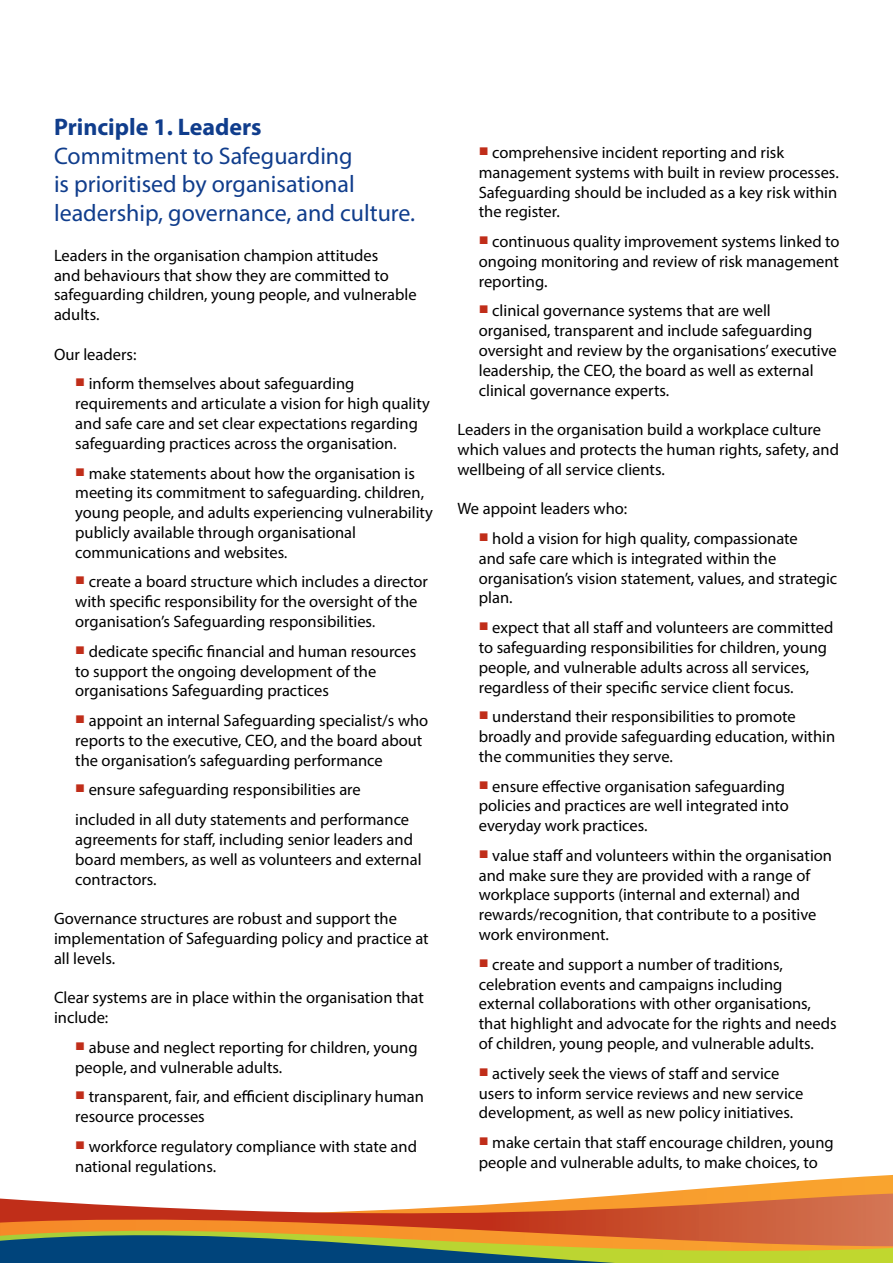
<style>
.page{position:relative;width:893px;height:1263px;background:#fff}
.page>*{position:absolute;margin:0;border:0;box-sizing:border-box;transform-origin:0 0}
.t1{font:24px/28.8px "Myriad Pro";color:#103d8c}
.t2{font:700 24px "Myriad Pro";color:#103d8c}
.t3{font:16.5px/19.8px "Myriad Pro";color:#000}
</style>
<div class="page">
<svg style="left:0;top:1255px;width:893px;height:8px;background:#477a5e"></svg>
<svg style="left:0;top:1175px;width:893px;height:80px"></svg>
<svg style="left:0;top:1193px;width:893px;height:53px"></svg>
<p class="t2" style="left:54px;top:111px;width:209px">Principle 1. Leaders</p>
<p class="t1" style="left:54px;top:141px;width:363px">Commitment to Safeguarding<br>is prioritised by organisational leadership, governance, and culture.</p>
<p class="t3" style="left:54px;top:245px;width:364px">Leaders in the organisation champion attitudes<br>and behaviours that show they are committed to safeguarding children, young people, and vulnerable adults.</p>
<p class="t3" style="left:54px;top:344px;width:84px">Our leaders:</p>
<p class="t3" style="left:75px;top:374px;width:356px"><sup>■</sup> inform themselves about safeguarding requirements and articulate a vision for high quality and safe care and set clear expectations regarding safeguarding practices across the organisation.</p>
<p class="t3" style="left:75px;top:463px;width:359px"><sup>■</sup> make statements about how the organisation is meeting its commitment to safeguarding. children, young people, and adults experiencing vulnerability publicly available through organisational communications and websites.</p>
<p class="t3" style="left:75px;top:572px;width:354px"><sup>■</sup> create a board structure which includes a director with specific responsibility for the oversight of the organisation’s Safeguarding responsibilities.</p>
<p class="t3" style="left:75px;top:641px;width:343px"><sup>■</sup> dedicate specific financial and human resources to support the ongoing development of the organisations Safeguarding practices</p>
<p class="t3" style="left:75px;top:710px;width:355px"><sup>■</sup> appoint an internal Safeguarding specialist/s who reports to the executive, CEO, and the board about the organisation’s safeguarding performance</p>
<p class="t3" style="left:75px;top:775px;width:335px;line-height:29.7px"><sup>■</sup> ensure safeguarding responsibilities are included in all duty statements and performance</p>
<p class="t3" style="left:75px;top:829px;width:348px">agreements for staff, including senior leaders and board members, as well as volunteers and external contractors.</p>
<p class="t3" style="left:54px;top:908px;width:376px">Governance structures are robust and support the implementation of Safeguarding policy and practice at all levels.</p>
<p class="t3" style="left:54px;top:988px;width:371px">Clear systems are in place within the organisation that include:</p>
<p class="t3" style="left:75px;top:1037px;width:344px"><sup>■</sup> abuse and neglect reporting for children, young people, and vulnerable adults.</p>
<p class="t3" style="left:75px;top:1087px;width:350px"><sup>■</sup> transparent, fair, and efficient disciplinary human resource processes</p>
<p class="t3" style="left:75px;top:1136px;width:343px"><sup>■</sup> workforce regulatory compliance with state and national regulations.</p>
<p class="t3" style="left:479px;top:142px;width:361px"><sup>■</sup> comprehensive incident reporting and risk management systems with built in review processes.<br>Safeguarding should be included as a key risk within the register.</p>
<p class="t3" style="left:479px;top:231px;width:362px;text-align:justify"><sup>■</sup> continuous quality improvement systems linked to ongoing monitoring and review of risk management reporting.</p>
<p class="t3" style="left:479px;top:301px;width:360px"><sup>■</sup> clinical governance systems that are well organised, transparent and include safeguarding oversight and review by the organisations’ executive leadership, the CEO, the board as well as external clinical governance experts.</p>
<p class="t3" style="left:458px;top:419px;width:383px">Leaders in the organisation build a workplace culture which values and protects the human rights, safety, and wellbeing of all service clients.</p>
<p class="t3" style="left:458px;top:499px;width:171px">We appoint leaders who:</p>
<p class="t3" style="left:479px;top:528px;width:360px"><sup>■</sup> hold a vision for high quality, compassionate<br>and safe care which is integrated within the organisation’s vision statement, values, and strategic plan.</p>
<p class="t3" style="left:479px;top:617px;width:356px"><sup>■</sup> expect that all staff and volunteers are committed to safeguarding responsibilities for children, young people, and vulnerable adults across all services, regardless of their specific service client focus.</p>
<p class="t3" style="left:479px;top:706px;width:358px"><sup>■</sup> understand their responsibilities to promote broadly and provide safeguarding education, within the communities they serve.</p>
<p class="t3" style="left:479px;top:776px;width:312px"><sup>■</sup> ensure effective organisation safeguarding policies and practices are well integrated into everyday work practices.</p>
<p class="t3" style="left:479px;top:845px;width:355px"><sup>■</sup> value staff and volunteers within the organisation and make sure they are provided with a range of workplace supports (internal and external) and rewards/recognition, that contribute to a positive work environment.</p>
<p class="t3" style="left:479px;top:954px;width:359px"><sup>■</sup> create and support a number of traditions, celebration events and campaigns including external collaborations with other organisations, that highlight and advocate for the rights and needs of children, young people, and vulnerable adults.</p>
<p class="t3" style="left:479px;top:1063px;width:326px"><sup>■</sup> actively seek the views of staff and service users to inform service reviews and new service development, as well as new policy initiatives.</p>
<p class="t3" style="left:479px;top:1132px;width:356px"><sup>■</sup> make certain that staff encourage children, young people and vulnerable adults, to make choices, to</p>
</div>
